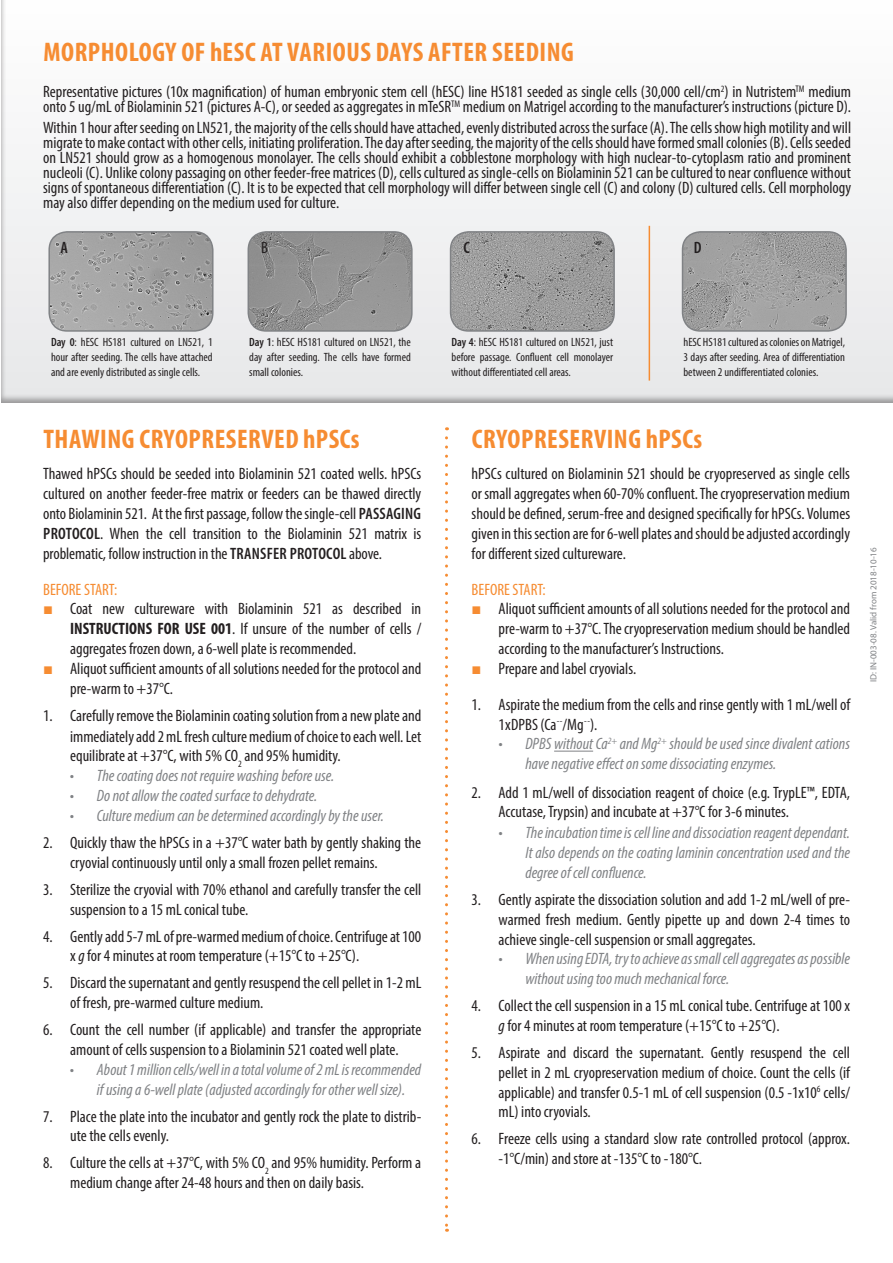
<style>
.page{position:relative;width:893px;height:1263px;background:#fff}
.page>*{position:absolute;margin:0;border:0;box-sizing:border-box;transform-origin:0 0}
.Heading_-_Level_2{font:700 condensed 27px "Myriad Pro";letter-spacing:.02em;color:#f68c32}
.Instructions_bullet{font:condensed 16.5px/19.8px "Myriad Pro";color:#231f20}
.t1{font:italic condensed 16.5px/19.8px "Myriad Pro";color:#808285}
.Instructions_bullet-2{font:condensed 16.5px "Myriad Pro";color:#f68c32}
.Instructions_bullet-3{font:600 condensed 16.5px "Myriad Pro";color:#231f20}
.Instructions_bullet-4{font:condensed 12px/15px "Myriad Pro";color:#231f20;text-align:justify}
.Margin_text{font:9px "Myriad Pro";color:#808285}
.s1{font-weight:600}
.s2{font-family:"Arial";font-stretch:normal;color:#f68c32}
.s3{font-weight:700}
.s4{font-style:italic}
</style>
<div class="page">
<div style="left:1px;top:0;width:892px;height:409px;background:#f4f5f5"></div>
<svg style="left:445px;top:438px;width:3px;height:794px"></svg>
<hr style="left:554px;top:751px;width:39px;height:1px;background:#808285">
<hr style="left:649px;top:226px;width:1px;height:155px;background:#f68c32">
<img style="left:51px;top:232px;width:160px;height:99px">
<div style="left:48px;top:231px;width:166px;height:101px;border:2px solid #808285;border-radius:18px"></div>
<img style="left:248px;top:232px;width:164px;height:99px">
<div style="left:248px;top:231px;width:165px;height:101px;border:2px solid #808285;border-radius:18px"></div>
<img style="left:451px;top:232px;width:163px;height:99px">
<div style="left:450px;top:231px;width:165px;height:101px;border:2px solid #808285;border-radius:18px"></div>
<img style="left:682px;top:232px;width:164px;height:99px">
<div style="left:682px;top:231px;width:165px;height:101px;border:2px solid #808285;border-radius:18px"></div>
<p class="Heading_-_Level_2" style="left:43px;top:36px;width:532px">MORPHOLOGY OF hESC AT VARIOUS DAYS AFTER SEEDING</p>
<p class="Instructions_bullet" style="left:43px;top:84px;width:809px;line-height:15px">Representative pictures (10x magnification) of human embryonic stem cell (hESC) line HS181 seeded as single cells (30,000 cell/cm<sup>2</sup>) in Nutristem<sup>TM</sup> medium onto 5 ug/mL of Biolaminin 521 (pictures A-C), or seeded as aggregates in mTeSR<sup>TM</sup> medium on Matrigel according to the manufacturer’s instructions (picture D).</p>
<p class="Instructions_bullet" style="left:43px;top:120px;width:809px;line-height:15px;text-align:justify">Within 1 hour after seeding on LN521, the majority of the cells should have attached, evenly distributed across the surface (A). The cells show high motility and will migrate to make contact with other cells, initiating proliferation. The day after seeding, the majority of the cells should have formed small colonies (B). Cells seeded on LN521 should grow as a homogenous monolayer. The cells should exhibit a cobblestone morphology with high nuclear-to-cytoplasm ratio and prominent nucleoli (C). Unlike colony passaging on other feeder-free matrices (D), cells cultured as single-cells on Biolaminin 521 can be cultured to near confluence without signs of spontaneous differentiation (C). It is to be expected that cell morphology will differ between single cell (C) and colony (D) cultured cells. Cell morphology may also differ depending on the medium used for culture.</p>
<p class="Instructions_bullet-3" style="left:60px;top:238px;width:9px">A</p>
<p class="Instructions_bullet" style="left:261px;top:237px;width:8px">B</p>
<p class="Instructions_bullet-3" style="left:463px;top:238px;width:8px">C</p>
<p class="Instructions_bullet-3" style="left:694px;top:238px;width:9px">D</p>
<p class="Instructions_bullet-4" style="left:51px;top:334px;width:163px"><span class="s1">Day 0</span>: hESC HS181 cultured on LN521, 1 hour after seeding. The cells have attached and are evenly distributed as single cells.</p>
<p class="Instructions_bullet-4" style="left:249px;top:334px;width:163px"><span class="s1">Day 1</span>: hESC HS181 cultured on LN521, the day after seeding. The cells have formed small colonies.</p>
<p class="Instructions_bullet-4" style="left:452px;top:334px;width:163px"><span class="s1">Day 4</span>: hESC HS181 cultured on LN521, just before passage. Confluent cell monolayer without differentiated cell areas.</p>
<p class="Instructions_bullet-4" style="left:683px;top:334px;width:163px">hESC HS181 cultured as colonies on Matrigel, 3 days after seeding. Area of differentiation between 2 undifferentiated colonies.</p>
<p class="Heading_-_Level_2" style="left:43px;top:422px;width:318px">THAWING CRYOPRESERVED hPSCs</p>
<p class="Heading_-_Level_2" style="left:472px;top:422px;width:232px">CRYOPRESERVING hPSCs</p>
<p class="Instructions_bullet" style="left:43px;top:464px;width:380px;text-align:justify">Thawed hPSCs should be seeded into Biolaminin 521 coated wells. hPSCs cultured on another feeder-free matrix or feeders can be thawed directly onto Biolaminin 521. At the first passage, follow the single-cell <span class="s1">PASSAGING PROTOCOL</span>. When the cell transition to the Biolaminin 521 matrix is problematic, follow instruction in the <span class="s1">TRANSFER PROTOCOL</span> above.</p>
<p class="Instructions_bullet-2" style="left:43px;top:579px;width:76px">BEFORE START:</p>
<p class="Instructions_bullet" style="left:70px;top:599px;width:353px;text-align:justify;text-indent:-27px"><span class="s2">■</span> Coat new cultureware with Biolaminin 521 as described in <span class="s3">INSTRUCTIONS FOR USE 001</span>. If unsure of the number of cells / aggregates frozen down, a 6-well plate is recommended.</p>
<p class="Instructions_bullet" style="left:70px;top:658px;width:353px;text-indent:-27px"><span class="s2">■</span> Aliquot sufficient amounts of all solutions needed for the protocol and pre-warm to +37°C.</p>
<p class="Instructions_bullet" style="left:70px;top:705px;width:353px;line-height:20.4px;text-align:justify;text-indent:-27px">1. Carefully remove the Biolaminin coating solution from a new plate and immediately add 2 mL fresh culture medium of choice to each well. Let equilibrate at +37°C, with 5% CO<sub>2</sub> and 95% humidity.</p>
<p class="t1" style="left:70px;top:766px;width:266px">• The coating does not require washing before use.</p>
<p class="t1" style="left:70px;top:785px;width:249px">• Do not allow the coated surface to dehydrate.</p>
<p class="t1" style="left:70px;top:805px;width:316px">• Culture medium can be determined accordingly by the user.</p>
<p class="Instructions_bullet" style="left:70px;top:832px;width:353px;text-indent:-27px">2. Quickly thaw the hPSCs in a +37°C water bath by gently shaking the cryovial continuously until only a small frozen pellet remains.</p>
<p class="Instructions_bullet" style="left:70px;top:879px;width:353px;text-indent:-27px">3. Sterilize the cryovial with 70% ethanol and carefully transfer the cell suspension to a 15 mL conical tube.</p>
<p class="Instructions_bullet" style="left:70px;top:926px;width:353px;text-indent:-27px">4. Gently add 5-7 mL of pre-warmed medium of choice. Centrifuge at 100 x <span class="s4">g</span> for 4 minutes at room temperature (+15°C to +25°C).</p>
<p class="Instructions_bullet" style="left:70px;top:973px;width:353px;text-indent:-27px">5. Discard the supernatant and gently resuspend the cell pellet in 1-2 mL of fresh, pre-warmed culture medium.</p>
<p class="Instructions_bullet" style="left:43px;top:1019px;width:380px;text-align:center">6. Count the cell number (if applicable) and transfer the appropriate amount of cells suspension to a Biolaminin 521 coated well plate.</p>
<p class="t1" style="left:97px;top:1059px;width:326px;text-indent:-27px">• About 1 million cells/well in a total volume of 2 mL is recommended if using a 6-well plate (adjusted accordingly for other well size).</p>
<p class="Instructions_bullet" style="left:70px;top:1106px;width:353px;text-indent:-27px">7. Place the plate into the incubator and gently rock the plate to distrib&shy;ute the cells evenly.</p>
<p class="Instructions_bullet" style="left:70px;top:1153px;width:353px;text-indent:-27px">8. Culture the cells at +37°C, with 5% CO<sub>2</sub> and 95% humidity. Perform a medium change after 24-48 hours and then on daily basis.</p>
<p class="Instructions_bullet" style="left:472px;top:464px;width:380px;text-align:justify">hPSCs cultured on Biolaminin 521 should be cryopreserved as single cells or small aggregates when 60-70% confluent. The cryopreservation medium should be defined, serum-free and designed specifically for hPSCs. Volumes given in this section are for 6-well plates and should be adjusted accordingly for different sized cultureware.</p>
<p class="Instructions_bullet-2" style="left:472px;top:579px;width:76px">BEFORE START:</p>
<p class="Instructions_bullet" style="left:499px;top:599px;width:353px;text-align:justify;text-indent:-27px"><span class="s2">■</span> Aliquot sufficient amounts of all solutions needed for the protocol and pre-warm to +37°C. The cryopreservation medium should be handled according to the manufacturer’s Instructions.</p>
<p class="Instructions_bullet" style="left:472px;top:658px;width:166px"><span class="s2">■</span> Prepare and label cryovials.</p>
<p class="Instructions_bullet" style="left:499px;top:694px;width:353px;text-indent:-27px">1. Aspirate the medium from the cells and rinse gently with 1 mL/well of<br>1xDPBS (Ca<sup>--</sup>/Mg<sup>--</sup>).</p>
<p class="t1" style="left:525px;top:734px;width:326px;text-indent:-27px">• DPBS without Ca<sup>2+</sup> and Mg<sup>2+</sup> should be used since divalent cations have negative effect on some dissociating enzymes.</p>
<p class="Instructions_bullet" style="left:499px;top:782px;width:353px;text-indent:-27px">2. Add 1 mL/well of dissociation reagent of choice (e.g. TrypLE™, EDTA,<br>Accutase, Trypsin) and incubate at +37°C for 3-6 minutes.</p>
<p class="t1" style="left:525px;top:823px;width:326px;text-align:justify;text-indent:-27px">• The incubation time is cell line and dissociation reagent dependant.<br>It also depends on the coating laminin concentration used and the degree of cell confluence.</p>
<p class="Instructions_bullet" style="left:499px;top:889px;width:353px;text-align:justify;text-indent:-27px">3. Gently aspirate the dissociation solution and add 1-2 mL/well of pre&shy;warmed fresh medium. Gently pipette up and down 2-4 times to achieve single-cell suspension or small aggregates.</p>
<p class="t1" style="left:525px;top:949px;width:326px;text-indent:-27px">• When using EDTA, try to achieve as small cell aggregates as possible without using too much mechanical force.</p>
<p class="Instructions_bullet" style="left:499px;top:996px;width:353px;text-indent:-27px">4. Collect the cell suspension in a 15 mL conical tube. Centrifuge at 100 x <span class="s4">g</span> for 4 minutes at room temperature (+15°C to +25°C).</p>
<p class="Instructions_bullet" style="left:499px;top:1042px;width:353px;text-align:justify;text-indent:-27px">5. Aspirate and discard the supernatant. Gently resuspend the cell pellet in 2 mL cryopreservation medium of choice. Count the cells (if applicable) and transfer 0.5-1 mL of cell suspension (0.5 -1x10<sup>6</sup> cells/ mL) into cryovials.</p>
<p class="Instructions_bullet" style="left:499px;top:1129px;width:353px;text-indent:-27px">6. Freeze cells using a standard slow rate controlled protocol (approx. -1°C/min) and store at -135°C to -180°C.</p>
<p class="Margin_text" style="left:868px;top:682px;width:136px;rotate:-90deg">ID: IN-003-08. Valid from 2018-10-16</p>
</div>
